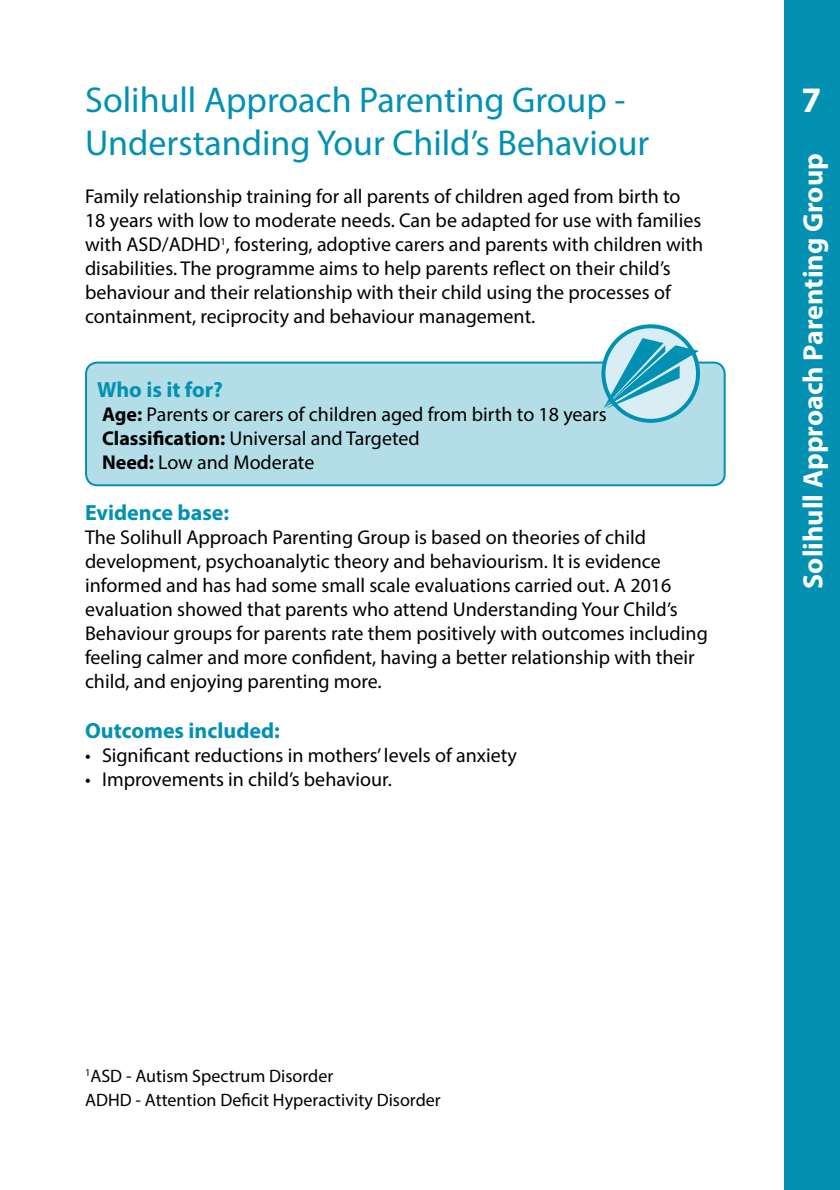
<style>
.page{position:relative;width:840px;height:1190px;background:#fff}
.page>*{position:absolute;margin:0;border:0;box-sizing:border-box;transform-origin:0 0}
.t1{font:36px/43.2px "Myriad Pro";color:#0291b3}
.t2{font:700 36px "Myriad Pro";color:#fff}
.t3{font:700 28px "Myriad Pro";color:#fff}
.t4{font:700 22px "Myriad Pro";color:#0291b3}
.t5{font:20px/24px "Myriad Pro";color:#000}
.t6{font:18px/24px "Myriad Pro";color:#000}
.s1{font-weight:700}
</style>
<div class="page">
<div style="left:784px;top:0;width:56px;height:1190px;background:#0291b3"></div>
<div style="left:86px;top:363px;width:639px;height:122px;background:#b3dee8;border-radius:11px"></div>
<div style="left:85px;top:362px;width:641px;height:124px;border:2px solid #0291b3;border-radius:11px"></div>
<svg style="left:603px;top:326px;width:95px;height:95px"></svg>
<div style="left:601px;top:324px;width:99px;height:99px;border:4px solid #0291b3;border-radius:50%"></div>
<svg style="left:603px;top:338px;width:96px;height:71px;background:#7ac5d7"></svg>
<h1 class="t1" style="left:85px;top:78px;width:566px">Solihull Approach Parenting Group -<br>Understanding Your Child’s Behaviour</h1>
<p class="t5" style="left:85px;top:184px;width:620px">Family relationship training for all parents of children aged from birth to 18 years with low to moderate needs. Can be adapted for use with families with ASD/ADHD<sup>1</sup>, fostering, adoptive carers and parents with children with disabilities. The programme aims to help parents reflect on their child’s behaviour and their relationship with their child using the processes of containment, reciprocity and behaviour management.</p>
<p class="t4" style="left:97px;top:376px;width:128px">Who is it for?</p>
<p class="t5" style="left:102px;top:402px;width:506px"><span class="s1">Age:</span> Parents or carers of children aged from birth to 18 years<br><span class="s1">Classification:</span> Universal and Targeted<br><span class="s1">Need:</span> Low and Moderate</p>
<p class="t4" style="left:85px;top:498px;width:146px">Evidence base:</p>
<p class="t5" style="left:85px;top:525px;width:624px">The Solihull Approach Parenting Group is based on theories of child development, psychoanalytic theory and behaviourism. It is evidence informed and has had some small scale evaluations carried out. A 2016 evaluation showed that parents who attend Understanding Your Child’s Behaviour groups for parents rate them positively with outcomes including feeling calmer and more confident, having a better relationship with their child, and enjoying parenting more.</p>
<p class="t4" style="left:85px;top:716px;width:196px">Outcomes included:</p>
<p class="t5" style="left:85px;top:743px;width:433px">• Significant reductions in mothers’ levels of anxiety</p>
<p class="t5" style="left:85px;top:767px;width:308px">• Improvements in child’s behaviour.</p>
<h1 class="t2" style="left:801px;top:76px;width:21px">7</h1>
<h2 class="t3" style="left:795px;top:589px;width:437px;rotate:-90deg">Solihull Approach Parenting Group</h2>
<p class="t6" style="left:85px;top:1064px;width:357px"><sup>1</sup>ASD - Autism Spectrum Disorder<br>ADHD - Attention Deficit Hyperactivity Disorder</p>
</div>
